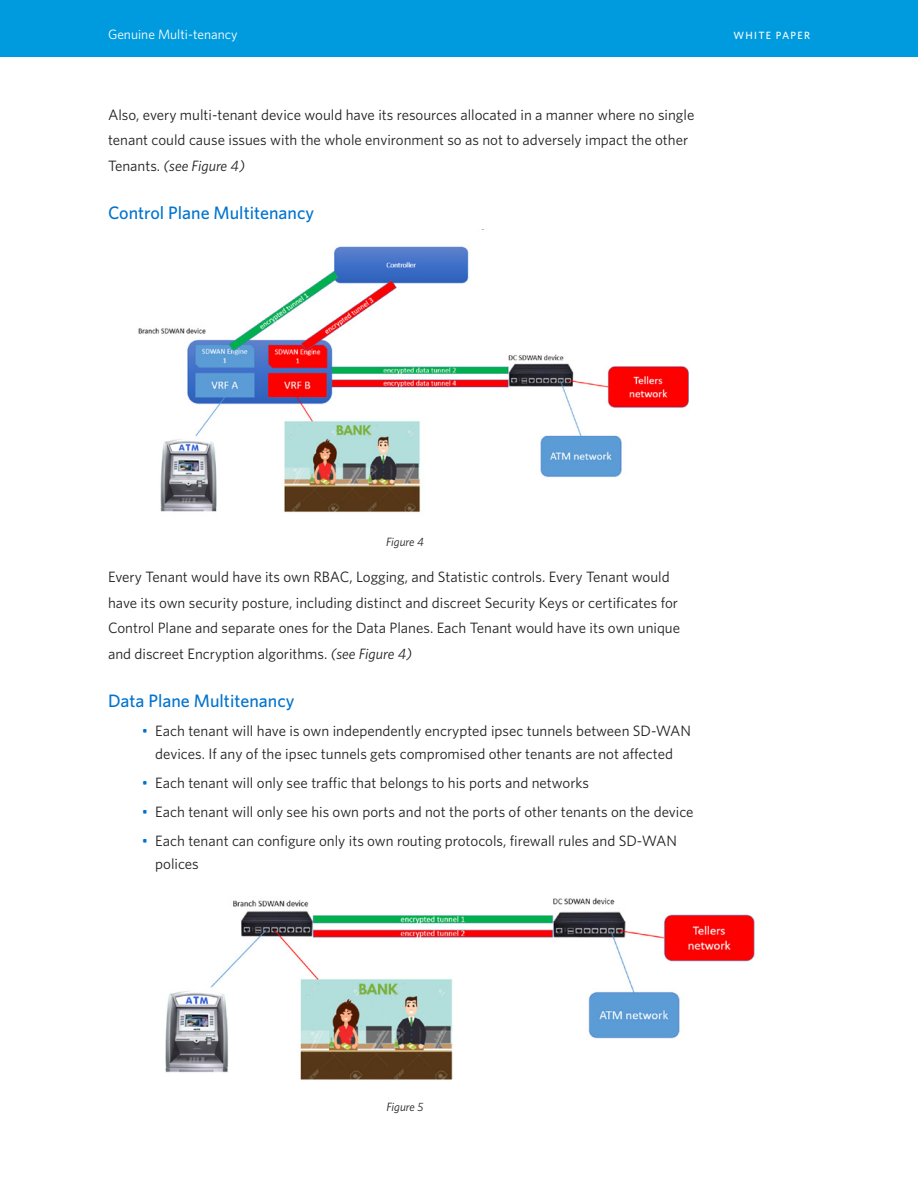
<style>
.page{position:relative;width:918px;height:1188px;background:#fff}
.page>*{position:absolute;margin:0;border:0;box-sizing:border-box;transform-origin:0 0}
.t1{font:500 18px "Whitney";color:#0073ce}
.Main_Body_Text{font:15px/25.5px "Whitney";color:#231f20}
.t2{font:13.5px "Whitney";color:#fff}
.t3{font:italic 12px "Whitney";color:#231f20}
.t4{font:500 10.5px "Whitney";letter-spacing:.12em;color:#fff}
.s1{font-style:italic}
.s2{color:#0073ce}
</style>
<div class="page">
<img style="left:138px;top:229px;width:552px;height:284px">
<img style="left:165px;top:898px;width:590px;height:182px">
<div style="left:0;top:0;width:918px;height:56px;background:#009bde"></div>
<h2 class="t2" style="left:108px;top:26px;width:131px">Genuine Multi-tenancy</h2>
<h2 class="t4" style="left:734px;top:29px;width:78px">WHITE PAPER</h2>
<p class="Main_Body_Text" style="left:108px;top:102px;width:588px">Also, every multi-tenant device would have its resources allocated in a manner where no single tenant could cause issues with the whole environment so as not to adversely impact the other<br>Tenants. <span class="s1">(see Figure 4)</span></p>
<h1 class="t1" style="left:108px;top:201px;width:208px">Control Plane Multitenancy</h1>
<p class="t3" style="left:386px;top:534px;width:39px">Figure 4</p>
<p class="Main_Body_Text" style="left:108px;top:564px;width:574px">Every Tenant would have its own RBAC, Logging, and Statistic controls. Every Tenant would have its own security posture, including distinct and discreet Security Keys or certificates for Control Plane and separate ones for the Data Planes. Each Tenant would have its own unique and discreet Encryption algorithms. <span class="s1">(see Figure 4)</span></p>
<h1 class="t1" style="left:108px;top:689px;width:188px">Data Plane Multitenancy</h1>
<p class="Main_Body_Text" style="left:142px;top:719px;width:551px;line-height:22.5px;text-align:center"><span class="s2">•</span> Each tenant will have is own independently encrypted ipsec tunnels between SD-WAN devices. If any of the ipsec tunnels gets compromised other tenants are not affected</p>
<p class="Main_Body_Text" style="left:142px;top:769px;width:449px"><span class="s2">•</span> Each tenant will only see traffic that belongs to his ports and networks</p>
<p class="Main_Body_Text" style="left:142px;top:799px;width:553px"><span class="s2">•</span> Each tenant will only see his own ports and not the ports of other tenants on the device</p>
<p class="Main_Body_Text" style="left:155px;top:829px;width:523px;line-height:22.5px;text-indent:-14px"><span class="s2">•</span> Each tenant can configure only its own routing protocols, firewall rules and SD-WAN polices</p>
<p class="t3" style="left:386px;top:1099px;width:39px">Figure 5</p>
</div>
